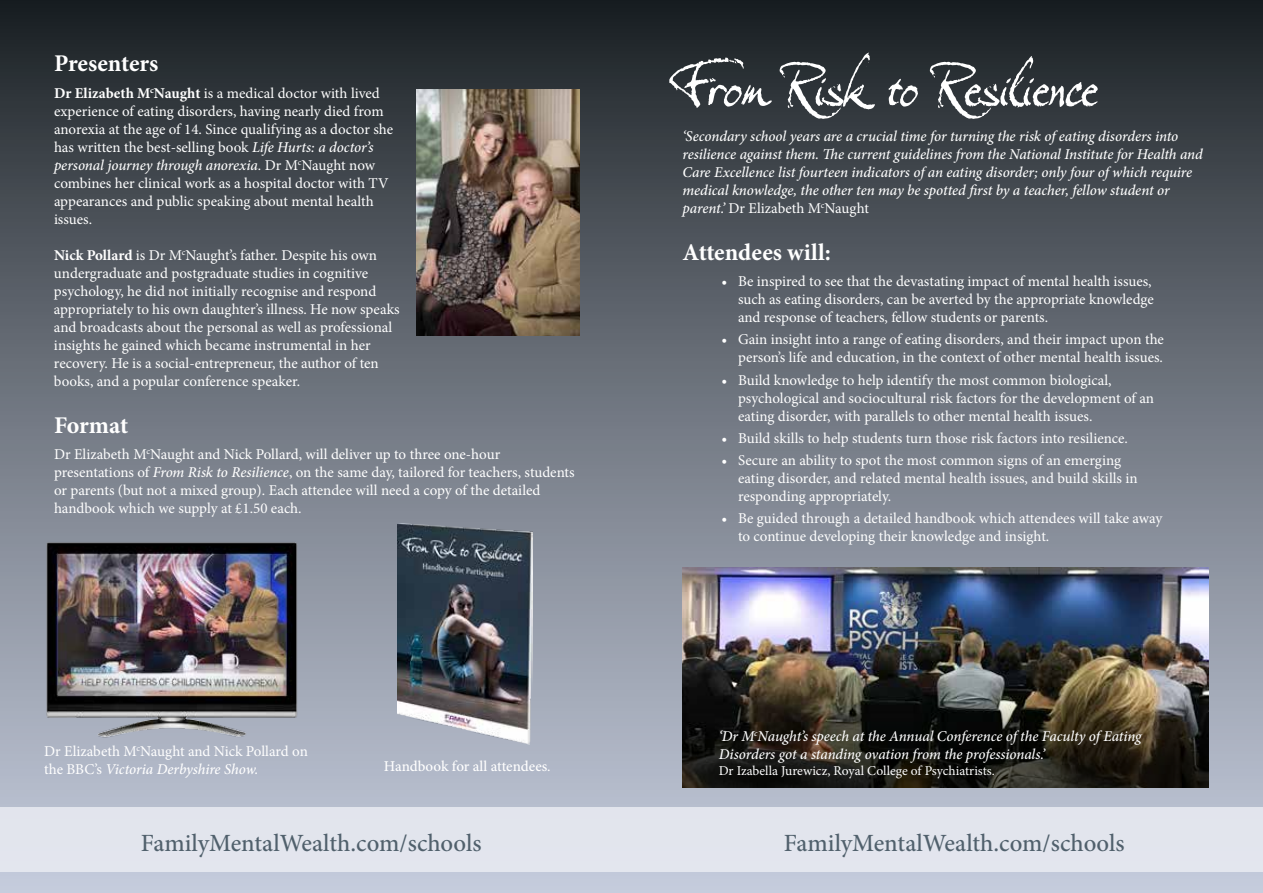
<style>
.page{position:relative;width:1263px;height:893px;background:#fff}
.page>*{position:absolute;margin:0;border:0;box-sizing:border-box;transform-origin:0 0}
.t1{font:66px "Expectation Std";color:#fff}
.t2{font:500 24.75px "Minion Pro";color:#50606c}
.t3{font:700 24px "Minion Pro";letter-spacing:-.005em;color:#fff}
.t4{font:15px/18px "Minion Pro";color:#fff}
.t5{font:italic 500 15px/18px "Minion Pro";letter-spacing:-.01em;color:#fff}
.t6{font:500 15px "Minion Pro";letter-spacing:-.005em;color:#fff}
.t7{font:13.5px "Minion Pro";color:#fff}
.s1{font-weight:700}
.s2{font-weight:500;font-style:italic}
.s3{font-weight:400}
.s4{font-weight:400;font-style:normal}
</style>
<div class="page">
<div style="left:0;top:0;width:1263px;height:893px;background:linear-gradient(to bottom,#1e2428,#ccd3e4)"></div>
<div style="left:0;top:807px;width:1263px;height:65px;background:#e2e5ed"></div>
<img style="left:417px;top:89px;width:162px;height:246px">
<img style="left:35px;top:531px;width:277px;height:228px">
<img style="left:682px;top:568px;width:527px;height:131px">
<svg style="left:682px;top:699px;width:527px;height:89px"></svg>
<img style="left:398px;top:523px;width:135px;height:222px">
<h3 class="t3" style="left:54px;top:47px;width:106px">Presenters</h3>
<p class="t4" style="left:54px;top:84px;width:341px"><span class="s1">Dr Elizabeth M</span><sup>c</sup><span class="s1">Naught</span> is a medical doctor with lived experience of eating disorders, having nearly died from anorexia at the age of 14. Since qualifying as a doctor she has written the best-selling book <span class="s2">Life Hurts: a doctor’s personal journey through anorexia</span>. Dr M<sup>c</sup>Naught now combines her clinical work as a hospital doctor with TV appearances and public speaking about mental health issues.</p>
<p class="t4" style="left:54px;top:246px;width:347px"><span class="s1">Nick Pollard</span> is Dr M<sup>c</sup>Naught’s father. Despite his own undergraduate and postgraduate studies in cognitive psychology, he did not initially recognise and respond appropriately to his own daughter’s illness. He now speaks and broadcasts about the personal as well as professional insights he gained which became instrumental in her recovery. He is a social-entrepreneur, the author of ten books, and a popular conference speaker.</p>
<h3 class="t3" style="left:54px;top:408px;width:76px">Format</h3>
<p class="t4" style="left:54px;top:446px;width:522px">Dr Elizabeth M<sup>c</sup>Naught and Nick Pollard, will deliver up to three one-hour presentations of <span class="s2">From Risk to Resilience</span>, on the same day, tailored for teachers, students or parents (but not a mixed group). Each attendee will need a copy of the detailed handbook which we supply at £1.50 each.</p>
<p class="t4" style="left:44px;top:742px;width:265px">Dr Elizabeth M<sup>c</sup>Naught and Nick Pollard on the BBC’s <span class="s2">Victoria Derbyshire Show.</span></p>
<p class="t6" style="left:384px;top:756px;width:168px">Handbook for all attendees<span class="s3">.</span></p>
<h1 class="t1" style="left:682px;top:43px;width:417px">From Risk to Resilience</h1>
<p class="t5" style="left:682px;top:127px;width:522px">‘Secondary school years are a crucial time for turning the risk of eating disorders into resilience against them. The current guidelines from the National Institute for Health and Care Excellence list fourteen indicators of an eating disorder; only four of which require medical knowledge, the other ten may be spotted first by a teacher, fellow student or parent.’ <span class="s4">Dr Elizabeth M</span><sup>c</sup><span class="s4">Naught</span></p>
<h3 class="t3" style="left:682px;top:235px;width:150px">Attendees will:</h3>
<p class="t4" style="left:738px;top:272px;width:417px;text-indent:-16px">• Be inspired to see that the devastating impact of mental health issues, such as eating disorders, can be averted by the appropriate knowledge and response of teachers, fellow students or parents.</p>
<p class="t4" style="left:721px;top:331px;width:444px;text-align:right">• Gain insight into a range of eating disorders, and their impact upon the person’s life and education, in the context of other mental health issues.</p>
<p class="t4" style="left:738px;top:371px;width:417px;text-indent:-16px">• Build knowledge to help identify the most common biological, psychological and sociocultural risk factors for the development of an eating disorder, with parallels to other mental health issues.</p>
<p class="t4" style="left:721px;top:429px;width:408px">• Build skills to help students turn those risk factors into resilience.</p>
<p class="t4" style="left:738px;top:451px;width:401px;text-indent:-16px">• Secure an ability to spot the most common signs of an emerging eating disorder, and related mental health issues, and build skills in responding appropriately.</p>
<p class="t4" style="left:738px;top:510px;width:426px;text-indent:-16px">• Be guided through a detailed handbook which attendees will take away to continue developing their knowledge and insight.</p>
<p class="t5" style="left:719px;top:727px;width:424px">‘Dr M<sup>c</sup>Naught’s speech at the Annual Conference of the Faculty of Eating<br>Disorders got a standing ovation from the professionals.’</p>
<p class="t7" style="left:719px;top:762px;width:278px">Dr Izabella Jurewicz, Royal College of Psychiatrists.</p>
<h2 class="t2" style="left:141px;top:827px;width:342px">FamilyMentalWealth.com/schools</h2>
<h2 class="t2" style="left:784px;top:827px;width:342px">FamilyMentalWealth.com/schools</h2>
</div>
